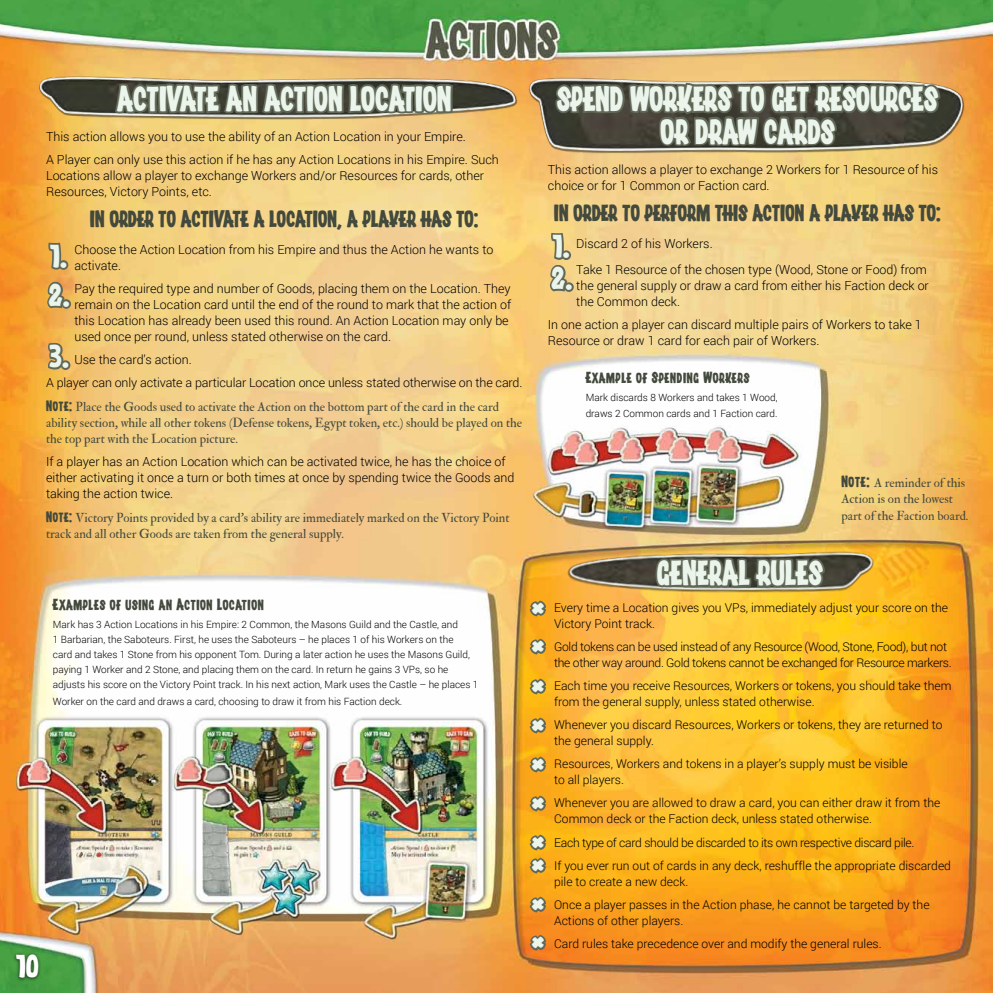
<style>
.page{position:relative;width:993px;height:993px;background:#fff}
.page>*{position:absolute;margin:0;border:0;box-sizing:border-box;transform-origin:0 0}
.rozdz_średni{font:30px/32.5px "Tygodnik";letter-spacing:.01em;color:#ebf5ec;text-align:center}
.t1{font:30px "Tygodnik";color:#fff}
.rozdz_maly{font:20px "Tygodnik";letter-spacing:.01em;color:#43493c}
.basic_txt{font:13.75px "Tygodnik";letter-spacing:.05em;color:#43493c}
.note{font:12.75px/16.2px "IM FELL Double Pica Roman";color:#43493c}
.basic_txt-2{font:300 12.5px/16px "Roboto";color:#000}
.basic_txt-3{font:300 12.12px/16px "Roboto";color:#000}
.basic_txt-4{font:300 12.12px/16px "Roboto";letter-spacing:-.025em;color:#000}
.example{font:300 10px/15px "Roboto";color:#000}
.s1{font-family:"Tygodnik"}
.s2{font-family:"Tygodnik";font-size:13.75px}
</style>
<div class="page">
<img style="left:0;top:0;width:992px;height:992px">
<svg style="left:527px;top:636px;width:21px;height:20px"></svg>
<svg style="left:527px;top:676px;width:21px;height:20px"></svg>
<svg style="left:527px;top:715px;width:21px;height:20px"></svg>
<svg style="left:527px;top:753px;width:21px;height:21px"></svg>
<svg style="left:527px;top:792px;width:21px;height:21px"></svg>
<svg style="left:527px;top:831px;width:21px;height:44px"></svg>
<svg style="left:527px;top:893px;width:21px;height:21px"></svg>
<svg style="left:527px;top:932px;width:21px;height:20px"></svg>
<img style="left:28px;top:71px;width:491px;height:67px">
<img style="left:519px;top:52px;width:453px;height:110px">
<img style="left:473px;top:540px;width:54px;height:75px">
<div style="left:13px;top:950px;width:29px;height:31px;background:#000;opacity:.75"></div>
<svg style="left:113px;top:14px;width:342px;height:200px;background:#b9b272"></svg>
<img style="left:527px;top:0;width:415px;height:618px">
<svg style="left:44px;top:240px;width:30px;height:133px;background:#cb9d51"></svg>
<p class="rozdz_średni" style="left:557px;top:81px;width:382px">SPEND WORKERS TO GET RESOURCES<br>OR DRAW CARDS</p>
<p class="basic_txt-2" style="left:547px;top:161px;width:391px">This action allows a player to exchange 2 Workers for 1 Resource of his choice or for 1 Common or Faction card.</p>
<p class="rozdz_maly" style="left:553px;top:198px;width:388px">IN ORDER TO PERFORM THIS ACTION A PLAYER HAS TO:</p>
<p class="basic_txt-2" style="left:576px;top:234px;width:138px">Discard 2 of his Workers.</p>
<p class="basic_txt-2" style="left:576px;top:261px;width:354px">Take 1 Resource of the chosen type (Wood, Stone or Food) from the general supply or draw a card from either his Faction deck or the Common deck.</p>
<p class="basic_txt-2" style="left:547px;top:316px;width:375px">In one action a player can discard multiple pairs of Workers to take 1<br>Resource or draw 1 card for each pair of Workers.</p>
<p class="rozdz_średni" style="left:117px;top:81px;width:336px">ACTIVATE AN ACTION LOCATION</p>
<p class="basic_txt-2" style="left:46px;top:128px;width:421px">This action allows you to use the ability of an Action Location in your Empire.</p>
<p class="basic_txt-2" style="left:46px;top:151px;width:454px">A Player can only use this action if he has any Action Locations in his Empire. Such<br>Locations allow a player to exchange Workers and/or Resources for cards, other<br>Resources, Victory Points, etc.</p>
<p class="rozdz_maly" style="left:90px;top:205px;width:390px">IN ORDER TO ACTIVATE A LOCATION, A PLAYER HAS TO:</p>
<p class="basic_txt-2" style="left:74px;top:241px;width:420px">Choose the Action Location from his Empire and thus the Action he wants to activate.</p>
<p class="basic_txt-2" style="left:74px;top:280px;width:438px">Pay the required type and number of Goods, placing them on the Location. They remain on the Location card until the end of the round to mark that the action of this Location has already been used this round. An Action Location may only be used once per round, unless stated otherwise on the card.</p>
<p class="basic_txt-2" style="left:74px;top:351px;width:119px">Use the card’s action.</p>
<p class="basic_txt-2" style="left:46px;top:374px;width:477px">A player can only activate a particular Location once unless stated otherwise on the card.</p>
<p class="note" style="left:46px;top:398px;width:477px"><span class="s1">Note:</span> Place the Goods used to activate the Action on the bottom part of the card in the card ability section, while all other tokens (Defense tokens, Egypt token, etc.) should be played on the the top part with the Location picture.</p>
<p class="basic_txt-2" style="left:46px;top:453px;width:470px">If a player has an Action Location which can be activated twice, he has the choice of either activating it once a turn or both times at once by spending twice the Goods and taking the action twice.</p>
<p class="note" style="left:46px;top:509px;width:465px"><span class="s1">Note:</span> Victory Points provided by a card’s ability are immediately marked on the Victory Point track and all other Goods are taken from the general supply.</p>
<p class="rozdz_średni" style="left:50px;top:237px;width:18px">1.</p>
<p class="rozdz_średni" style="left:552px;top:228px;width:18px">1.</p>
<p class="rozdz_średni" style="left:49px;top:276px;width:22px">2.</p>
<p class="rozdz_średni" style="left:551px;top:259px;width:22px">2.</p>
<p class="rozdz_średni" style="left:50px;top:337px;width:21px">3.</p>
<p class="basic_txt" style="left:585px;top:367px;width:165px">Example of Spending Workers</p>
<p class="example" style="left:585px;top:389px;width:193px;line-height:16px">Mark discards 8 Workers and takes 1 Wood, draws 2 Common cards and 1 Faction card.</p>
<p class="note" style="left:841px;top:475px;width:128px"><span class="s2">Note:</span> A reminder of this<br>Action is on the lowest part of the Faction board.</p>
<p class="basic_txt" style="left:53px;top:594px;width:212px">Examples of using an Action Location</p>
<p class="example" style="left:53px;top:616px;width:427px">Mark has 3 Action Locations in his Empire: 2 Common, the Masons Guild and the Castle, and<br>1 Barbarian, the Saboteurs. First, he uses the Saboteurs – he places 1 of his Workers on the<br>card and takes 1 Stone from his opponent Tom. During a later action he uses the Masons Guild, paying 1 Worker and 2 Stone, and placing them on the card. In return he gains 3 VPs, so he adjusts his score on the Victory Point track. In his next action, Mark uses the Castle – he places 1</p>
<p class="example" style="left:53px;top:692px;width:351px">Worker on the card and draws a card, choosing to draw it from his Faction deck.</p>
<h1 class="t1" style="left:16px;top:943px;width:24px">10</h1>
<p class="rozdz_średni" style="left:531px;top:596px;width:14px">*</p>
<p class="rozdz_średni" style="left:531px;top:634px;width:14px">*</p>
<p class="rozdz_średni" style="left:531px;top:674px;width:14px">*</p>
<p class="rozdz_średni" style="left:531px;top:713px;width:14px">*</p>
<p class="rozdz_średni" style="left:531px;top:752px;width:14px">*</p>
<p class="rozdz_średni" style="left:531px;top:791px;width:14px">*</p>
<p class="rozdz_średni" style="left:531px;top:830px;width:14px">*</p>
<p class="rozdz_średni" style="left:531px;top:853px;width:14px">*</p>
<p class="rozdz_średni" style="left:531px;top:892px;width:14px">*</p>
<p class="rozdz_średni" style="left:531px;top:930px;width:14px">*</p>
<p class="rozdz_średni" style="left:657px;top:555px;width:166px">GENERAL RULES</p>
<p class="basic_txt-3" style="left:554px;top:599px;width:395px">Every time a Location gives you VPs, immediately adjust your score on the<br>Victory Point track.</p>
<p class="basic_txt-4" style="left:554px;top:638px;width:399px">Gold tokens can be used instead of any Resource (Wood, Stone, Food), but not the other way around. Gold tokens cannot be exchanged for Resource markers.</p>
<p class="basic_txt-3" style="left:554px;top:677px;width:399px">Each time you receive Resources, Workers or tokens, you should take them from the general supply, unless stated otherwise.</p>
<p class="basic_txt-3" style="left:554px;top:716px;width:389px">Whenever you discard Resources, Workers or tokens, they are returned to the general supply.</p>
<p class="basic_txt-3" style="left:554px;top:755px;width:355px">Resources, Workers and tokens in a player’s supply must be visible to all players.</p>
<p class="basic_txt-3" style="left:554px;top:794px;width:387px">Whenever you are allowed to draw a card, you can either draw it from the<br>Common deck or the Faction deck, unless stated otherwise.</p>
<p class="basic_txt-4" style="left:554px;top:833px;width:362px">Each type of card should be discarded to its own respective discard pile.</p>
<p class="basic_txt-3" style="left:554px;top:856px;width:398px">If you ever run out of cards in any deck, reshuffle the appropriate discarded pile to create a new deck.</p>
<p class="basic_txt-3" style="left:554px;top:895px;width:377px">Once a player passes in the Action phase, he cannot be targeted by the<br>Actions of other players.</p>
<p class="basic_txt-3" style="left:554px;top:934px;width:329px">Card rules take precedence over and modify the general rules.</p>
</div>
